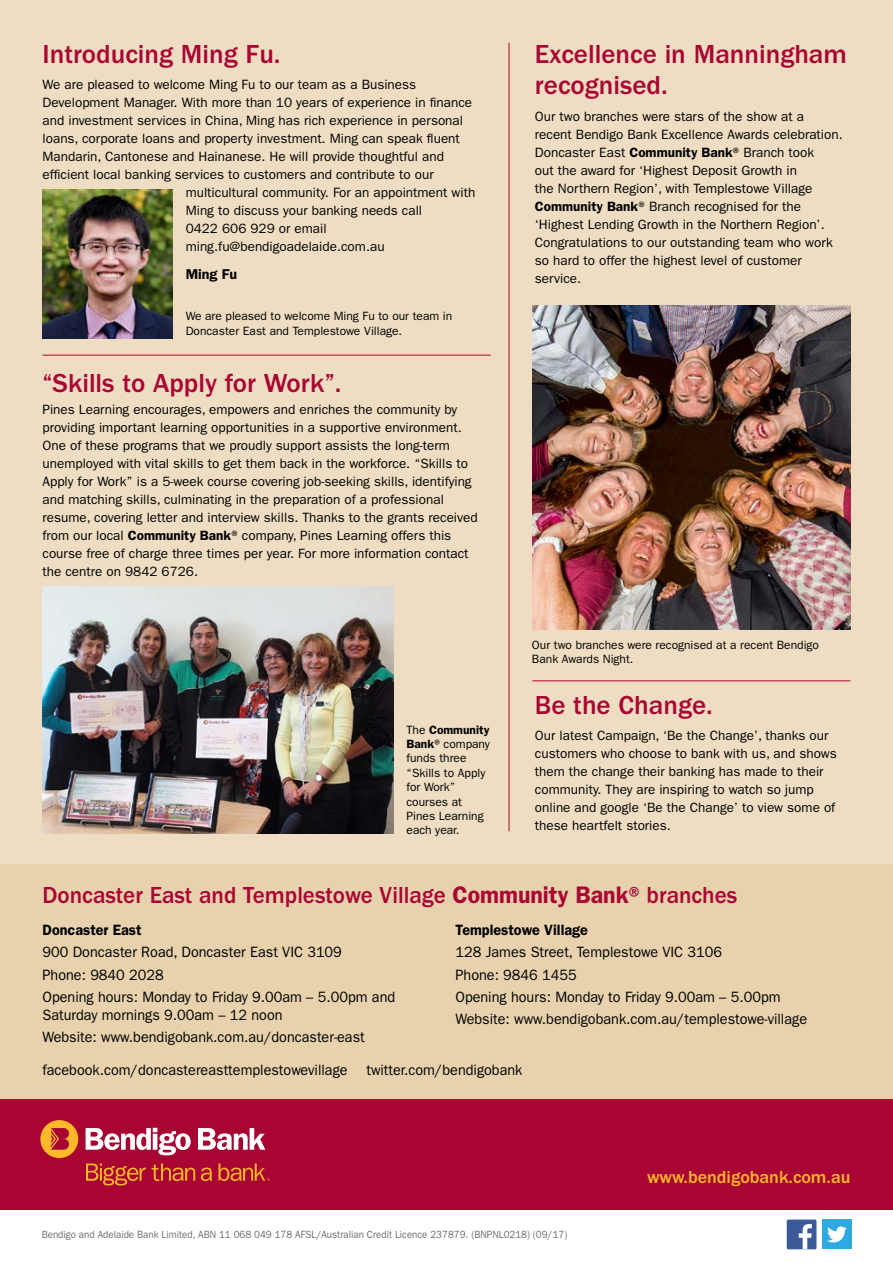
<style>
.page{position:relative;width:893px;height:1263px;background:#fff}
.page>*{position:absolute;margin:0;border:0;box-sizing:border-box;transform-origin:0 0}
.t1{font:500 27px/31.5px "Franklin Gothic";color:#a90533}
.t2{font:500 24px "Franklin Gothic";color:#a90533;scale:.96 1}
.t3{font:500 18px "Franklin Gothic";color:#fdb927}
.t4{font:15px/22.2px "Franklin Gothic";color:#000;scale:.96 1}
.t5{font:600 15px "Franklin Gothic";color:#000;scale:.96 1}
.t6{font:600 14.25px "Franklin Gothic";color:#000}
.t7{font:13.5px/18px "Franklin Gothic";color:#000}
.t8{font:12px/14.4px "Franklin Gothic";color:#000}
.t9{font:10.5px "Franklin Gothic";color:#6d6e71;scale:.93 1}
.s1{font-weight:600}
</style>
<div class="page">
<div style="left:0;top:0;width:893px;height:1089px;background:#eeddc2"></div>
<div style="left:0;top:864px;width:893px;height:237px;background:#e7d2ad"></div>
<hr style="left:509px;top:43px;width:1px;height:788px;background:#a90533">
<div style="left:0;top:1099px;width:893px;height:111px;background:#a90533"></div>
<div style="left:40px;top:1120px;width:38px;height:38px;background:#fdb927;border-radius:50%"></div>
<svg style="left:51px;top:1128px;width:18px;height:22px"></svg>
<svg style="left:86px;top:1128px;width:105px;height:27px"></svg>
<svg style="left:198px;top:1128px;width:67px;height:22px"></svg>
<svg style="left:86px;top:1163px;width:60px;height:22px"></svg>
<svg style="left:152px;top:1163px;width:43px;height:18px"></svg>
<svg style="left:201px;top:1167px;width:11px;height:14px"></svg>
<svg style="left:218px;top:1163px;width:52px;height:18px"></svg>
<div style="left:787px;top:1219px;width:29px;height:30px;background:#3c5a99;border-radius:2px"></div>
<svg style="left:799px;top:1224px;width:13px;height:25px"></svg>
<div style="left:822px;top:1219px;width:30px;height:30px;background:#2caae1"></div>
<svg style="left:827px;top:1226px;width:20px;height:16px"></svg>
<img style="left:43px;top:587px;width:351px;height:247px">
<img style="left:43px;top:189px;width:130px;height:149px">
<img style="left:532px;top:305px;width:318px;height:325px">
<hr style="left:43px;top:355px;width:448px;height:1px;background:#a90533">
<hr style="left:532px;top:680px;width:318px;height:1px;background:#a90533">
<h1 class="t1" style="left:43px;top:38px;width:240px">Introducing Ming Fu.</h1>
<p class="t7" style="left:43px;top:76px;width:375px">We are pleased to welcome Ming Fu to our team as a Business</p>
<p class="t7" style="left:43px;top:94px;width:431px">Development Manager. With more than 10 years of experience in finance</p>
<p class="t7" style="left:43px;top:112px;width:422px">and investment services in China, Ming has rich experience in personal</p>
<p class="t7" style="left:43px;top:130px;width:419px">loans, corporate loans and property investment. Ming can speak fluent</p>
<p class="t7" style="left:43px;top:148px;width:403px">Mandarin, Cantonese and Hainanese. He will provide thoughtful and</p>
<p class="t7" style="left:43px;top:166px;width:393px">efficient local banking services to customers and contribute to our</p>
<p class="t7" style="left:186px;top:184px;width:291px">multicultural community. For an appointment with</p>
<p class="t7" style="left:186px;top:202px;width:238px">Ming to discuss your banking needs call</p>
<p class="t7" style="left:186px;top:220px;width:142px">0422 606 929 or email</p>
<p class="t7" style="left:186px;top:238px;width:200px">ming.fu@bendigoadelaide.com.au</p>
<p class="t6" style="left:186px;top:265px;width:53px">Ming Fu</p>
<p class="t8" style="left:186px;top:309px;width:268px">We are pleased to welcome Ming Fu to our team in<br>Doncaster East and Templestowe Village.</p>
<h1 class="t1" style="left:43px;top:367px;width:300px">“Skills to Apply for Work”.</h1>
<p class="t7" style="left:43px;top:400px;width:437px">Pines Learning encourages, empowers and enriches the community by providing important learning opportunities in a supportive environment.<br>One of these programs that we proudly support assists the long-term unemployed with vital skills to get them back in the workforce. “Skills to Apply for Work” is a 5-week course covering job-seeking skills, identifying and matching skills, culminating in the preparation of a professional resume, covering letter and interview skills. Thanks to the grants received from our local <span class="s1">Community Bank</span>® company, Pines Learning offers this course free of charge three times per year. For more information contact the centre on 9842 6726.</p>
<p class="t8" style="left:406px;top:722px;width:85px">The <span class="s1">Community<br>Bank</span>® company funds three “Skills to Apply for Work” courses at<br>Pines Learning each year.</p>
<h1 class="t1" style="left:535px;top:38px;width:314px">Excellence in Manningham recognised.</h1>
<p class="t7" style="left:535px;top:107px;width:309px">Our two branches were stars of the show at a recent Bendigo Bank Excellence Awards celebration.<br>Doncaster East <span class="s1">Community Bank</span>® Branch took<br>out the award for ‘Highest Deposit Growth in<br>the Northern Region’, with Templestowe Village <span class="s1">Community Bank</span>® Branch recognised for the ‘Highest Lending Growth in the Northern Region’.<br>Congratulations to our outstanding team who work so hard to offer the highest level of customer service.</p>
<p class="t8" style="left:532px;top:638px;width:289px">Our two branches were recognised at a recent Bendigo<br>Bank Awards Night.</p>
<h1 class="t1" style="left:535px;top:689px;width:179px">Be the Change.</h1>
<p class="t7" style="left:535px;top:727px;width:303px">Our latest Campaign, ‘Be the Change’, thanks our customers who choose to bank with us, and shows them the change their banking has made to their community. They are inspiring to watch so jump online and google ‘Be the Change’ to view some of these heartfelt stories.</p>
<h2 class="t2" style="left:43px;top:881px;width:725px">Doncaster East and Templestowe Village <span class="s1">Community Bank</span>® branches</h2>
<p class="t5" style="left:43px;top:921px;width:105px">Doncaster East</p>
<p class="t4" style="left:43px;top:941px;width:369px">900 Doncaster Road, Doncaster East VIC 3109<br>Phone: 9840 2028<br>Opening hours: Monday to Friday 9.00am – 5.00pm and</p>
<p class="t4" style="left:43px;top:1004px;width:337px">Saturday mornings 9.00am – 12 noon<br>Website: www.bendigobank.com.au/doncaster-east</p>
<p class="t5" style="left:455px;top:921px;width:140px">Templestowe Village</p>
<p class="t4" style="left:455px;top:941px;width:368px">128 James Street, Templestowe VIC 3106<br>Phone: 9846 1455<br>Opening hours: Monday to Friday 9.00am – 5.00pm Website: www.bendigobank.com.au/templestowe-village</p>
<p class="t4" style="left:43px;top:1059px;width:501px">facebook.com/doncastereasttemplestowevillage twitter.com/bendigobank</p>
<p class="t9" style="left:42px;top:1228px;width:567px">Bendigo and Adelaide Bank Limited, ABN 11 068 049 178 AFSL/Australian Credit Licence 237879. (BNPNL0218) (09/17)</p>
<h3 class="t3" style="left:647px;top:1167px;width:205px">www.bendigobank.com.au</h3>
</div>
